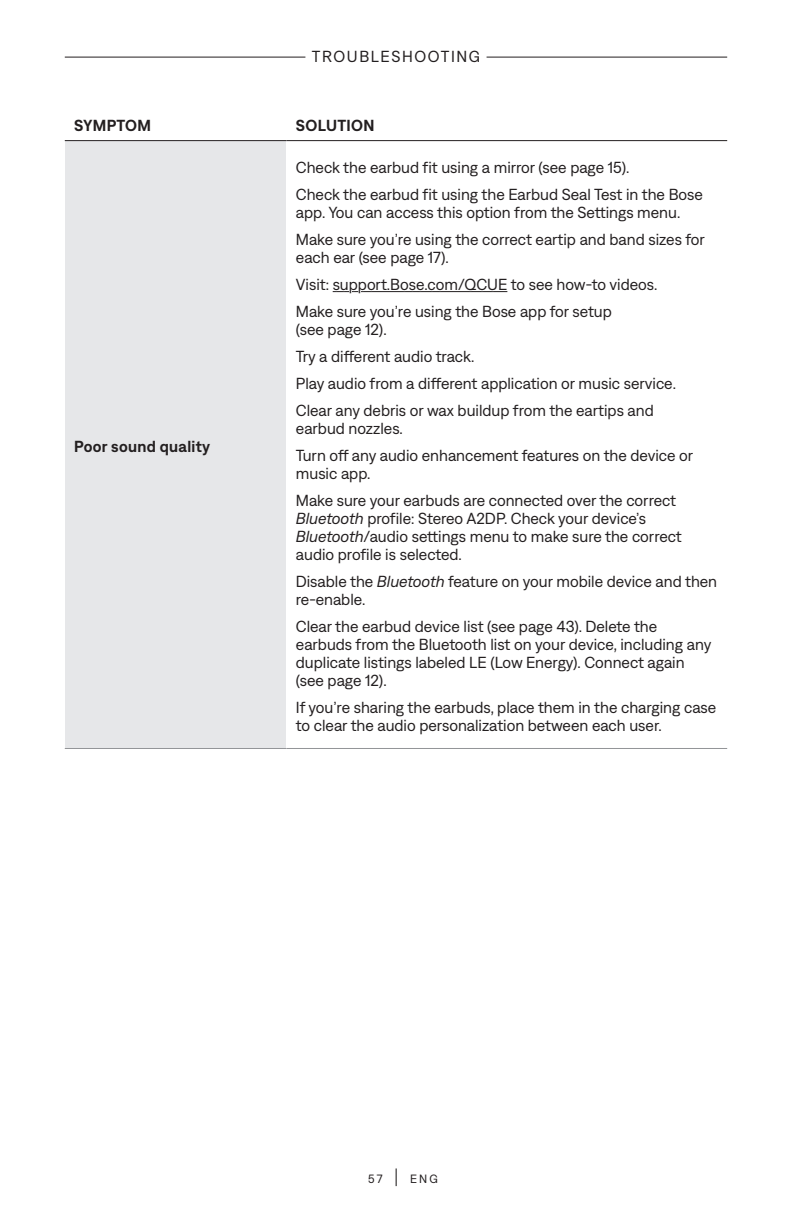
<style>
.page{position:relative;width:792px;height:1224px;background:#fff}
.page>*{position:absolute;margin:0;border:0;box-sizing:border-box;transform-origin:0 0}
.Text_Table{font:16px/18px "Bose Text";color:#231f20}
.Text_Table_Bold{font:600 16px "Bose Text";letter-spacing:.02em;color:#231f20}
.Text_Table_Head_1{font:600 16px "Bose Text";letter-spacing:.02em;color:#231f20}
.t1{font:12px "Bose Text";color:#231f20}
.s1{color:#fff}
.s2{font-style:italic}
.s3{font-size:22px}
</style>
<div class="page">
<hr style="left:65px;top:57px;width:662px;height:1px;background:#231f20">
<div style="left:305px;top:40px;width:182px;height:30px;background:#fff"></div>
<div style="left:65px;top:141px;width:222px;height:607px;background:#e6e7e9"></div>
<hr style="left:65px;top:140px;width:222px;height:1px;background:#231f20">
<hr style="left:287px;top:140px;width:440px;height:1px;background:#231f20">
<hr style="left:65px;top:748px;width:222px;height:1px;background:#939598">
<hr style="left:287px;top:748px;width:440px;height:1px;background:#939598">
<hr style="left:333px;top:291px;width:174px;height:1px;background:#231f20">
<p class="Text_Table" style="left:312px;top:46px;width:23px">Troubleshooting</p>
<p class="Text_Table_Head_1" style="left:74px;top:114px;width:78px">SYMPTOM</p>
<p class="Text_Table_Head_1" style="left:296px;top:114px;width:80px">SOLUTION</p>
<p class="Text_Table_Bold" style="left:74px;top:435px;width:138px">Poor sound quality</p>
<p class="Text_Table" style="left:296px;top:158px;width:335px">Check the earbud fit using a mirror (see page 15).</p>
<p class="Text_Table" style="left:296px;top:185px;width:409px">Check the earbud fit using the Earbud Seal Test in the Bose app. You can access this option from the Settings menu.</p>
<p class="Text_Table" style="left:296px;top:230px;width:410px">Make sure you’re using the correct eartip and band sizes for each ear (see page 17).</p>
<p class="Text_Table" style="left:296px;top:275px;width:363px">Visit: <span class="s1">support.Bose.com/QCUE</span> to see how-to videos.</p>
<p class="Text_Table" style="left:296px;top:302px;width:317px">Make sure you’re using the Bose app for setup (see page 12).</p>
<p class="Text_Table" style="left:296px;top:347px;width:180px">Try a different audio track.</p>
<p class="Text_Table" style="left:296px;top:374px;width:382px">Play audio from a different application or music service.</p>
<p class="Text_Table" style="left:296px;top:401px;width:359px">Clear any debris or wax buildup from the eartips and earbud nozzles.</p>
<p class="Text_Table" style="left:296px;top:446px;width:399px">Turn off any audio enhancement features on the device or music app.</p>
<p class="Text_Table" style="left:296px;top:491px;width:387px">Make sure your earbuds are connected over the correct <span class="s2">Bluetooth</span> profile: Stereo A2DP. Check your device’s <span class="s2">Bluetooth</span>/audio settings menu to make sure the correct audio profile is selected.</p>
<p class="Text_Table" style="left:296px;top:572px;width:423px">Disable the <span class="s2">Bluetooth</span> feature on your mobile device and then re-enable.</p>
<p class="Text_Table" style="left:296px;top:617px;width:417px">Clear the earbud device list (see page 43). Delete the earbuds from the Bluetooth list on your device, including any duplicate listings labeled LE (Low Energy). Connect again (see page 12).</p>
<p class="Text_Table" style="left:296px;top:698px;width:422px">If you’re sharing the earbuds, place them in the charging case to clear the audio personalization between each user.</p>
<p class="t1" style="left:368px;top:1170px;width:71px">57 <span class="s3">|</span> ENG</p>
</div>
